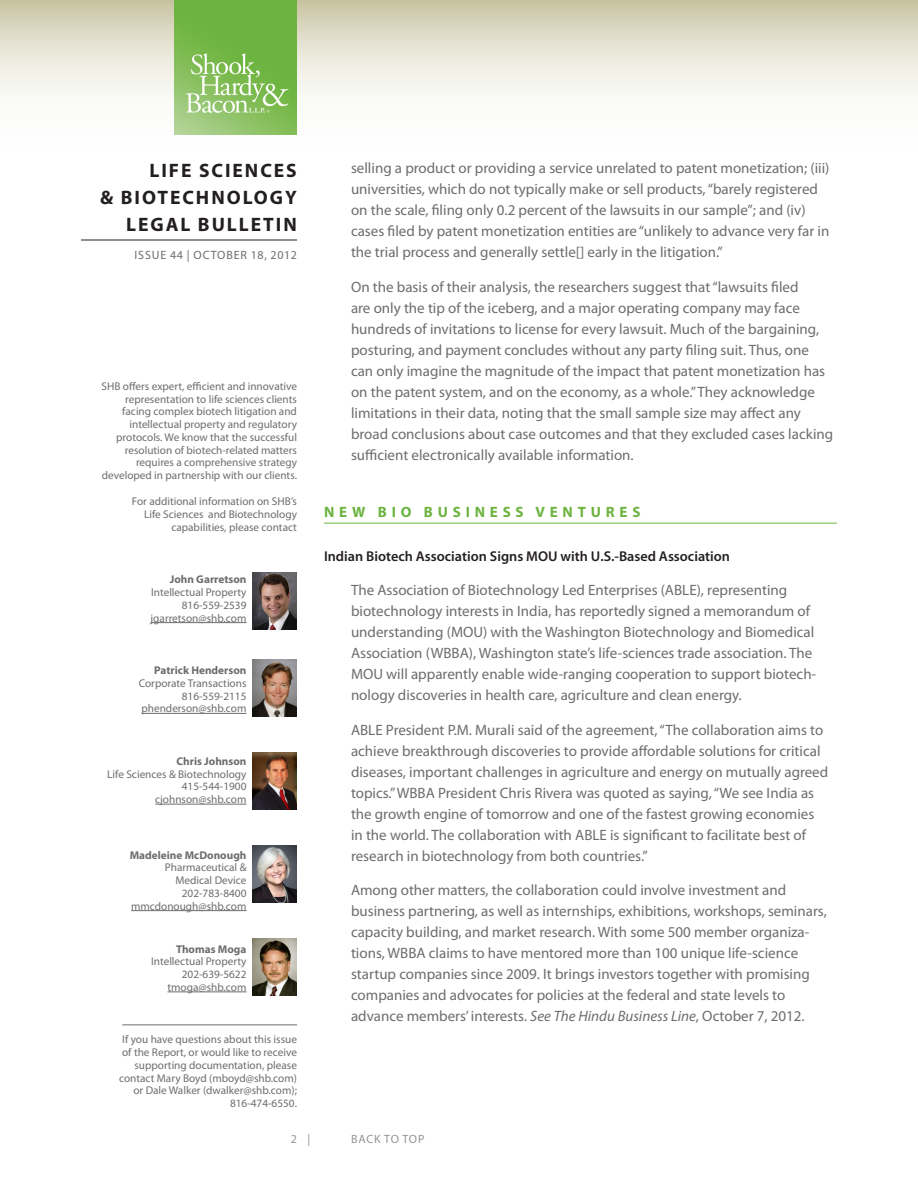
<style>
.page{position:relative;width:918px;height:1188px;background:#fff}
.page>*{position:absolute;margin:0;border:0;box-sizing:border-box;transform-origin:0 0}
.t1{font:700 19.5px/27px "Myriad Pro";letter-spacing:.1em;color:#231f20;text-align:right}
.Body{font:15px/21px "Myriad Pro";color:#6c6d70}
.Head{font:700 15px "Myriad Pro";letter-spacing:.32em;color:#6cb43f}
.Subhead{font:600 14.25px "Myriad Pro";color:#231f20}
.t2{font:12px "Myriad Pro";letter-spacing:.07em;color:#6c6d70}
.Body-2{font:12px "Myriad Pro";letter-spacing:.06em;color:#939598}
.Body-3{font:11.25px/12.8px "Myriad Pro";color:#6c6d70;text-align:right}
.s1{font-weight:700}
.s2{font-style:italic}
</style>
<div class="page">
<svg style="left:0;top:0;width:918px;height:135px"></svg>
<hr style="left:81px;top:240px;width:216px;height:1px;background:#231f20">
<img style="left:175px;top:0;width:122px;height:135px">
<hr style="left:324px;top:523px;width:513px;height:1px;background:#6cb43f">
<hr style="left:151px;top:622px;width:96px;height:1px;background:#6c6d70">
<hr style="left:141px;top:713px;width:106px;height:1px;background:#6c6d70">
<hr style="left:155px;top:804px;width:92px;height:1px;background:#6c6d70">
<hr style="left:131px;top:910px;width:116px;height:1px;background:#6c6d70">
<hr style="left:168px;top:992px;width:79px;height:1px;background:#6c6d70">
<hr style="left:122px;top:1024px;width:175px;height:1px;background:#6c6d70">
<img style="left:253px;top:939px;width:44px;height:57px">
<img style="left:253px;top:573px;width:44px;height:57px">
<img style="left:253px;top:846px;width:44px;height:57px">
<img style="left:253px;top:753px;width:44px;height:57px">
<img style="left:253px;top:660px;width:44px;height:57px">
<p class="t1" style="left:100px;top:156px;width:198px">LIFE SCIENCES<br>&amp; BIOTECHNOLOGY<br>LEGAL BULLETIN</p>
<p class="t2" style="left:135px;top:248px;width:164px">ISSUE 44 | OCTOBER 18, 2012</p>
<p class="Body-3" style="left:102px;top:379px;width:197px">SHB offers expert, efficient and innovative representation to life sciences clients facing complex biotech litigation and intellectual property and regulatory protocols. We know that the successful resolution of biotech-related matters requires a comprehensive strategy developed in partnership with our clients.</p>
<p class="Body-3" style="left:132px;top:495px;width:167px">For additional information on SHB’s<br>Life Sciences and Biotechnology capabilities, please contact</p>
<p class="Body-3" style="left:151px;top:573px;width:97px"><span class="s1">John Garretson<br></span>Intellectual Property<br>816-559-2539 jgarretson@shb.com</p>
<p class="Body-3" style="left:139px;top:664px;width:109px"><span class="s1">Patrick Henderson<br></span>Corporate Transactions<br>816-559-2115 phenderson@shb.com</p>
<p class="Body-3" style="left:107px;top:754px;width:141px"><span class="s1">Chris Johnson<br></span>Life Sciences &amp; Biotechnology<br>415-544-1900 cjohnson@shb.com</p>
<p class="Body-3" style="left:130px;top:848px;width:118px"><span class="s1">Madeleine McDonough<br></span>Pharmaceutical &amp;<br>Medical Device<br>202-783-8400 mmcdonough@shb.com</p>
<p class="Body-3" style="left:151px;top:942px;width:97px"><span class="s1">Thomas Moga<br></span>Intellectual Property<br>202-639-5622 tmoga@shb.com</p>
<p class="Body-3" style="left:119px;top:1033px;width:179px">If you have questions about this issue of the Report, or would like to receive supporting documentation, please contact Mary Boyd (mboyd@shb.com) or Dale Walker (dwalker@shb.com);<br>816-474-6550.</p>
<p class="Body-2" style="left:291px;top:1132px;width:21px">2 |</p>
<p class="Body" style="left:351px;top:157px;width:480px">selling a product or providing a service unrelated to patent monetization; (iii) universities, which do not typically make or sell products, “barely registered on the scale, filing only 0.2 percent of the lawsuits in our sample”; and (iv) cases filed by patent monetization entities are “unlikely to advance very far in the trial process and generally settle[] early in the litigation.”</p>
<p class="Body" style="left:351px;top:276px;width:484px">On the basis of their analysis, the researchers suggest that “lawsuits filed<br>are only the tip of the iceberg, and a major operating company may face hundreds of invitations to license for every lawsuit. Much of the bargaining, posturing, and payment concludes without any party filing suit. Thus, one can only imagine the magnitude of the impact that patent monetization has on the patent system, and on the economy, as a whole.” They acknowledge limitations in their data, noting that the small sample size may affect any broad conclusions about case outcomes and that they excluded cases lacking sufficient electronically available information.</p>
<p class="Head" style="left:324px;top:502px;width:318px">NEW BIO BUSINESS VENTURES</p>
<p class="Subhead" style="left:324px;top:547px;width:408px">Indian Biotech Association Signs MOU with U.S.-Based Association</p>
<p class="Body" style="left:351px;top:580px;width:467px">The Association of Biotechnology Led Enterprises (ABLE), representing biotechnology interests in India, has reportedly signed a memorandum of understanding (MOU) with the Washington Biotechnology and Biomedical Association (WBBA), Washington state’s life-sciences trade association. The MOU will apparently enable wide-ranging cooperation to support biotech&shy;nology discoveries in health care, agriculture and clean energy.</p>
<p class="Body" style="left:351px;top:719px;width:479px">ABLE President P.M. Murali said of the agreement, “The collaboration aims to achieve breakthrough discoveries to provide affordable solutions for critical diseases, important challenges in agriculture and energy on mutually agreed topics.” WBBA President Chris Rivera was quoted as saying, “We see India as the growth engine of tomorrow and one of the fastest growing economies in the world. The collaboration with ABLE is significant to facilitate best of research in biotechnology from both countries.”</p>
<p class="Body" style="left:351px;top:880px;width:477px">Among other matters, the collaboration could involve investment and business partnering, as well as internships, exhibitions, workshops, seminars, capacity building, and market research. With some 500 member organiza&shy;tions, WBBA claims to have mentored more than 100 unique life-science startup companies since 2009. It brings investors together with promising companies and advocates for policies at the federal and state levels to advance members’ interests. <span class="s2">See The Hindu Business Line</span>, October 7, 2012.</p>
<p class="Body-2" style="left:351px;top:1132px;width:75px">BACK TO TOP</p>
</div>
